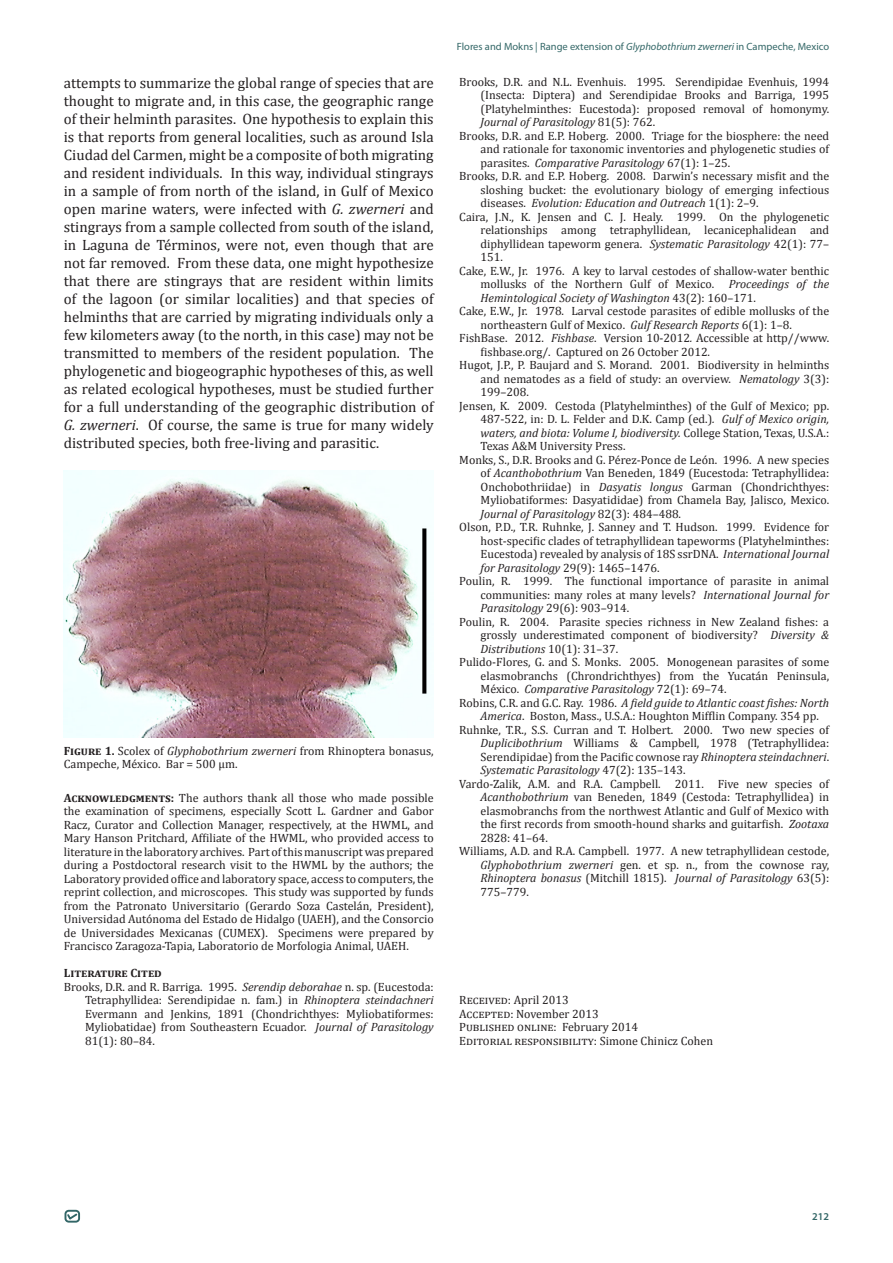
<style>
.page{position:relative;width:893px;height:1263px;background:#fff}
.page>*{position:absolute;margin:0;border:0;box-sizing:border-box;transform-origin:0 0}
.t1{font:15px/18px "Cambria";color:#231f20;text-align:justify}
.t2{font:12px/13.5px "Cambria";color:#231f20;text-align:justify}
.t3{font:700 12px "Cambria";color:#231f20}
.t4{font:10.5px "Myriad Pro";color:#336767}
.t5{font:600 10.5px "Myriad Pro";color:#336767}
.s1{font-style:italic}
.s2{font-weight:700}
</style>
<div class="page">
<div style="left:65px;top:1210px;width:15px;height:12px;border:2px solid #326667;border-radius:3px"></div>
<svg style="left:66px;top:1212px;width:13px;height:9px"></svg>
<img style="left:64px;top:470px;width:370px;height:268px">
<p class="t4" style="left:457px;top:40px;width:374px">Flores and Mokns | Range extension of <span class="s1">Glyphobothrium zwerneri</span> in Campeche, Mexico</p>
<p class="t1" style="left:64px;top:74px;width:371px">attempts to summarize the global range of species that are thought to migrate and, in this case, the geographic range of their helminth parasites. One hypothesis to explain this is that reports from general localities, such as around Isla Ciudad del Carmen, might be a composite of both migrating and resident individuals. In this way, individual stingrays in a sample of from north of the island, in Gulf of Mexico open marine waters, were infected with <span class="s1">G. zwerneri</span> and stingrays from a sample collected from south of the island, in Laguna de Términos, were not, even though that are not far removed. From these data, one might hypothesize that there are stingrays that are resident within limits of the lagoon (or similar localities) and that species of helminths that are carried by migrating individuals only a few kilometers away (to the north, in this case) may not be transmitted to members of the resident population. The phylogenetic and biogeographic hypotheses of this, as well as related ecological hypotheses, must be studied further for a full understanding of the geographic distribution of <span class="s1">G. zwerneri</span>. Of course, the same is true for many widely distributed species, both free-living and parasitic.</p>
<p class="t2" style="left:481px;top:75px;width:350px;text-indent:-21px">Brooks, D.R. and N.L. Evenhuis. 1995. Serendipidae Evenhuis, 1994 (Insecta: Diptera) and Serendipidae Brooks and Barriga, 1995 (Platyhelminthes: Eucestoda): proposed removal of homonymy.<br><span class="s1">Journal of Parasitology</span> 81(5): 762.</p>
<p class="t2" style="left:481px;top:129px;width:350px;text-indent:-21px">Brooks, D.R. and E.P. Hoberg. 2000. Triage for the biosphere: the need and rationale for taxonomic inventories and phylogenetic studies of parasites. <span class="s1">Comparative Parasitology</span> 67(1): 1–25.</p>
<p class="t2" style="left:481px;top:169px;width:350px;text-indent:-21px">Brooks, D.R. and E.P. Hoberg. 2008. Darwin’s necessary misfit and the sloshing bucket: the evolutionary biology of emerging infectious diseases. <span class="s1">Evolution: Education and Outreach</span> 1(1): 2–9.</p>
<p class="t2" style="left:481px;top:210px;width:350px;text-indent:-21px">Caira, J.N., K. Jensen and C. J. Healy. 1999. On the phylogenetic relationships among tetraphyllidean, lecanicephalidean and diphyllidean tapeworm genera. <span class="s1">Systematic Parasitology</span> 42(1): 77– 151.</p>
<p class="t2" style="left:481px;top:264px;width:350px;text-indent:-21px">Cake, E.W., Jr. 1976. A key to larval cestodes of shallow-water benthic mollusks of the Northern Gulf of Mexico. <span class="s1">Proceedings of the Hemintological Society of Washington</span> 43(2): 160–171.</p>
<p class="t2" style="left:481px;top:304px;width:350px;text-indent:-21px">Cake, E.W., Jr. 1978. Larval cestode parasites of edible mollusks of the northeastern Gulf of Mexico. <span class="s1">Gulf Research Reports</span> 6(1): 1–8.</p>
<p class="t2" style="left:481px;top:331px;width:350px;text-indent:-21px">FishBase. 2012. <span class="s1">Fishbase</span>. Version 10-2012<span class="s1">.</span> Accessible at http//www. fishbase.org/. Captured on 26 October 2012.</p>
<p class="t2" style="left:481px;top:358px;width:350px;text-indent:-21px">Hugot, J.P., P. Baujard and S. Morand. 2001. Biodiversity in helminths and nematodes as a field of study: an overview. <span class="s1">Nematology</span> 3(3):<br>199–208.</p>
<p class="t2" style="left:481px;top:399px;width:350px;text-indent:-21px">Jensen, K. 2009. Cestoda (Platyhelminthes) of the Gulf of Mexico; pp.<br>487-522, in: D. L. Felder and D.K. Camp (ed.)<span class="s1">. Gulf of Mexico origin, waters, and biota: Volume I, biodiversity.</span> College Station, Texas, U.S.A.:<br>Texas A&amp;M University Press.</p>
<p class="t2" style="left:481px;top:453px;width:350px;text-indent:-21px">Monks, S., D.R. Brooks and G. Pérez-Ponce de León. 1996. A new species of <span class="s1">Acanthobothrium</span> Van Beneden, 1849 (Eucestoda: Tetraphyllidea:<br>Onchobothriidae) in <span class="s1">Dasyatis longus</span> Garman (Chondrichthyes:<br>Myliobatiformes: Dasyatididae) from Chamela Bay, Jalisco, Mexico.<br><span class="s1">Journal of Parasitology</span> 82(3): 484–488.</p>
<p class="t2" style="left:481px;top:520px;width:350px;text-indent:-21px">Olson, P.D., T.R. Ruhnke, J. Sanney and T. Hudson. 1999. Evidence for host-specific clades of tetraphyllidean tapeworms (Platyhelminthes:<br>Eucestoda) revealed by analysis of 18S ssrDNA. <span class="s1">International Journal for Parasitology</span> 29(9): 1465–1476.</p>
<p class="t2" style="left:481px;top:574px;width:350px;text-indent:-21px">Poulin, R. 1999. The functional importance of parasite in animal communities: many roles at many levels? <span class="s1">International Journal for Parasitology</span> 29(6): 903–914.</p>
<p class="t2" style="left:481px;top:615px;width:350px;text-indent:-21px">Poulin, R. 2004. Parasite species richness in New Zealand fishes: a grossly underestimated component of biodiversity? <span class="s1">Diversity &amp; Distributions</span> 10(1): 31–37.</p>
<p class="t2" style="left:481px;top:655px;width:350px;text-indent:-21px">Pulido-Flores, G. and S. Monks. 2005. Monogenean parasites of some elasmobranchs (Chrondrichthyes) from the Yucatán Peninsula, México. <span class="s1">Comparative Parasitology</span> 72(1): 69–74.</p>
<p class="t2" style="left:481px;top:696px;width:350px;text-indent:-21px">Robins, C.R. and G.C. Ray. 1986. <span class="s1">A field guide to Atlantic coast fishes: North<br>America</span>. Boston, Mass., U.S.A.: Houghton Mifflin Company. 354 pp.</p>
<p class="t2" style="left:481px;top:723px;width:350px;text-indent:-21px">Ruhnke, T.R., S.S. Curran and T. Holbert. 2000. Two new species of <span class="s1">Duplicibothrium</span> Williams &amp; Campbell, 1978 (Tetraphyllidea:<br>Serendipidae) from the Pacific cownose ray <span class="s1">Rhinoptera steindachneri</span>.<br><span class="s1">Systematic Parasitology</span> 47(2): 135–143.</p>
<p class="t2" style="left:481px;top:777px;width:350px;text-indent:-21px">Vardo-Zalik, A.M. and R.A. Campbell. 2011. Five new species of <span class="s1">Acanthobothrium</span> van Beneden, 1849 (Cestoda: Tetraphyllidea) in elasmobranchs from the northwest Atlantic and Gulf of Mexico with the first records from smooth-hound sharks and guitarfish. <span class="s1">Zootaxa </span>2828: 41–64.</p>
<p class="t2" style="left:481px;top:844px;width:350px;text-indent:-21px">Williams, A.D. and R.A. Campbell. 1977. A new tetraphyllidean cestode, <span class="s1">Glyphobothrium zwerneri</span> gen. et sp. n., from the cownose ray, <span class="s1">Rhinoptera bonasus</span> (Mitchill 1815). <span class="s1">Journal of Parasitology</span> 63(5):<br>775–779.</p>
<p class="t2" style="left:64px;top:744px;width:371px"><span class="s2">Figure 1.</span> Scolex of <span class="s1">Glyphobothrium zwerneri</span> from Rhinoptera bonasus,<br>Campeche, México. Bar = 500 μm.</p>
<p class="t2" style="left:64px;top:791px;width:371px"><span class="s2">Acknowledgments:</span> The authors thank all those who made possible the examination of specimens, especially Scott L. Gardner and Gabor Racz, Curator and Collection Manager, respectively, at the HWML, and Mary Hanson Pritchard, Affiliate of the HWML, who provided access to literature in the laboratory archives. Part of this manuscript was prepared during a Postdoctoral research visit to the HWML by the authors; the Laboratory provided office and laboratory space, access to computers, the reprint collection, and microscopes. This study was supported by funds from the Patronato Universitario (Gerardo Soza Castelán, President), Universidad Autónoma del Estado de Hidalgo (UAEH), and the Consorcio de Universidades Mexicanas (CUMEX). Specimens were prepared by Francisco Zaragoza-Tapia, Laboratorio de Morfologia Animal, UAEH.</p>
<p class="t3" style="left:64px;top:964px;width:100px">Literature Cited</p>
<p class="t2" style="left:85px;top:980px;width:350px;text-indent:-21px">Brooks, D.R. and R. Barriga. 1995. <span class="s1">Serendip deborahae</span> n. sp. (Eucestoda:<br>Tetraphyllidea: Serendipidae n. fam.) in <span class="s1">Rhinoptera steindachneri </span>Evermann and Jenkins, 1891 (Chondrichthyes: Myliobatiformes:<br>Myliobatidae) from Southeastern Ecuador. <span class="s1">Journal of Parasitology </span>81(1): 80–84.</p>
<p class="t2" style="left:459px;top:993px;width:111px">Received: April 2013</p>
<p class="t2" style="left:459px;top:1006px;width:141px">Accepted: November 2013</p>
<p class="t2" style="left:459px;top:1020px;width:180px">Published online: February 2014</p>
<p class="t2" style="left:459px;top:1033px;width:255px">Editorial responsibility: Simone Chinicz Cohen</p>
<p class="t5" style="left:812px;top:1209px;width:18px">212</p>
</div>
